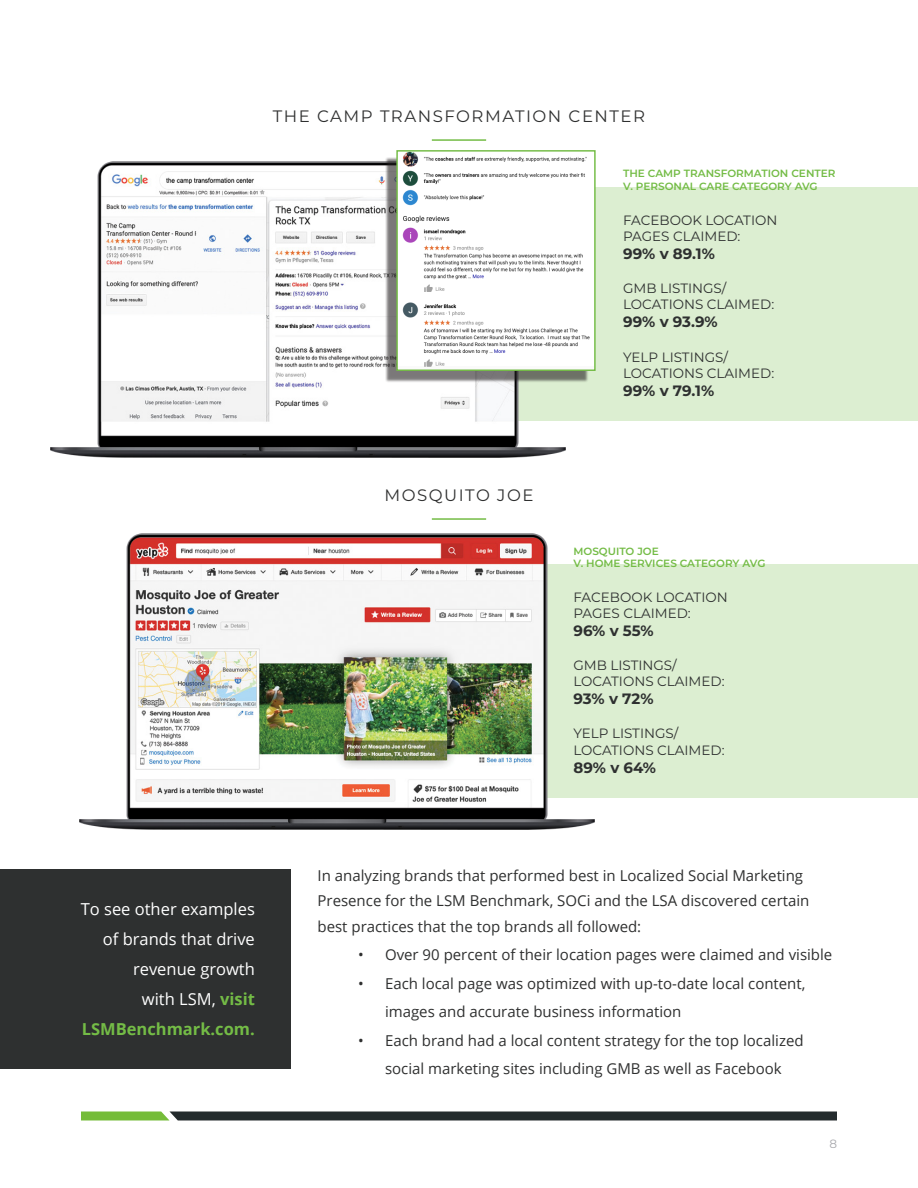
<style>
.page{position:relative;width:918px;height:1188px;background:#fff}
.page>*{position:absolute;margin:0;border:0;box-sizing:border-box;transform-origin:0 0}
.Body_Text{font:16.5px/30px "Open Sans";color:#fff;text-align:right}
.Header_3{font:16.5px "Montserrat";letter-spacing:.09em;color:#2f3030}
.Body_Text-2{font:15px/25.5px "Open Sans";color:#2f3030}
.t1{font:700 15px "Montserrat";color:#2e3030}
.t2{font:13.5px/16.2px "Montserrat";color:#2e3030}
.t3{font:12px "Montserrat";color:#a8a9ad}
.t4{font:600 10.5px/12.6px "Montserrat";color:#74bc46}
.s1{font-weight:700;color:#74bc46}
</style>
<div class="page">
<svg style="left:81px;top:1112px;width:756px;height:8px;background:#2f3d30"></svg>
<hr style="left:432px;top:139px;width:54px;height:2px;background:#74bc46">
<hr style="left:432px;top:518px;width:54px;height:2px;background:#74bc46">
<div style="left:471px;top:187px;width:447px;height:233px;background:#dceed1"></div>
<div style="left:471px;top:564px;width:447px;height:233px;background:#dceed1"></div>
<img style="left:50px;top:161px;width:517px;height:297px">
<img style="left:79px;top:533px;width:517px;height:297px">
<div style="left:0;top:869px;width:290px;height:200px;background:#2e3030"></div>
<div style="left:385px;top:157px;width:203px;height:226px;background:#231f20;opacity:.6"></div>
<svg style="left:396px;top:150px;width:200px;height:222px"></svg>
<p class="Header_3" style="left:273px;top:105px;width:374px">THE CAMP TRANSFORMATION CENTER</p>
<p class="t4" style="left:623px;top:167px;width:214px">THE CAMP TRANSFORMATION CENTER<br>V. PERSONAL CARE CATEGORY AVG</p>
<p class="Header_3" style="left:384px;top:484px;width:151px">MOSQUITO JOE</p>
<p class="t2" style="left:623px;top:212px;width:156px">FACEBOOK LOCATION<br>PAGES CLAIMED:</p>
<p class="t1" style="left:623px;top:243px;width:93px">99% v 89.1%</p>
<p class="t2" style="left:623px;top:280px;width:153px">GMB LISTINGS/<br>LOCATIONS CLAIMED:</p>
<p class="t1" style="left:623px;top:311px;width:96px">99% v 93.9%</p>
<p class="t2" style="left:623px;top:348px;width:153px">YELP LISTINGS/<br>LOCATIONS CLAIMED:</p>
<p class="t1" style="left:623px;top:380px;width:93px">99% v 79.1%</p>
<p class="t4" style="left:573px;top:544px;width:194px">MOSQUITO JOE<br>V. HOME SERVICES CATEGORY AVG</p>
<p class="t2" style="left:573px;top:588px;width:156px">FACEBOOK LOCATION<br>PAGES CLAIMED:</p>
<p class="t1" style="left:573px;top:620px;width:82px">96% v 55%</p>
<p class="t2" style="left:573px;top:657px;width:153px">GMB LISTINGS/<br>LOCATIONS CLAIMED:</p>
<p class="t1" style="left:573px;top:688px;width:82px">93% v 72%</p>
<p class="t2" style="left:573px;top:725px;width:153px">YELP LISTINGS/<br>LOCATIONS CLAIMED:</p>
<p class="t1" style="left:573px;top:757px;width:84px">89% v 64%</p>
<p class="Body_Text" style="left:81px;top:894px;width:176px">To see other examples of brands that drive revenue growth<br>with LSM, <span class="s1">visit<br>LSMBenchmark.com.</span></p>
<p class="Body_Text-2" style="left:318px;top:862px;width:493px">In analyzing brands that performed best in Localized Social Marketing<br>Presence for the LSM Benchmark, SOCi and the LSA discovered certain best practices that the top brands all followed:</p>
<p class="Body_Text-2" style="left:358px;top:942px;width:476px">• Over 90 percent of their location pages were claimed and visible</p>
<p class="Body_Text-2" style="left:385px;top:969px;width:422px;line-height:28.5px;text-indent:-27px">• Each local page was optimized with up-to-date local content, images and accurate business information</p>
<p class="Body_Text-2" style="left:358px;top:1026px;width:447px;line-height:28.5px;text-align:center">• Each brand had a local content strategy for the top localized social marketing sites including GMB as well as Facebook</p>
<p class="t3" style="left:829px;top:1135px;width:9px">8</p>
</div>
